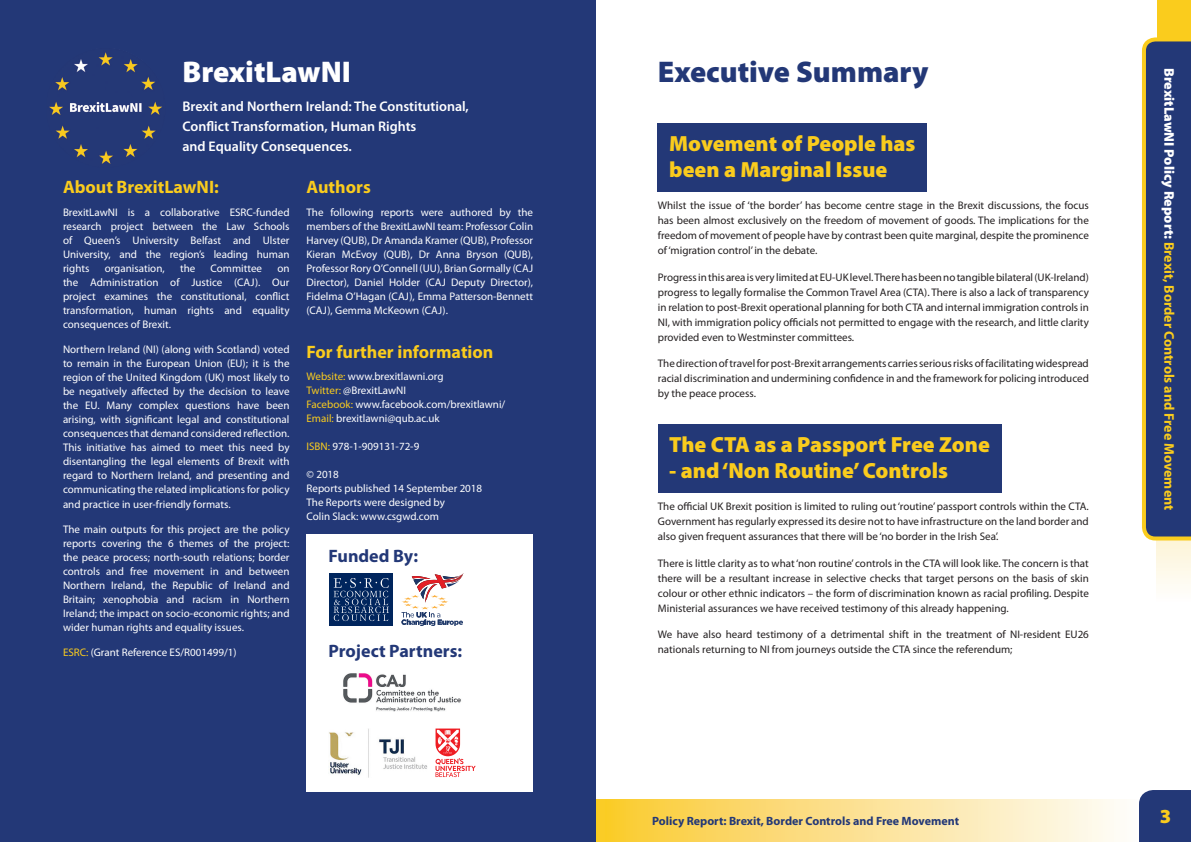
<style>
.page{position:relative;width:1191px;height:842px;background:#fff}
.page>*{position:absolute;margin:0;border:0;box-sizing:border-box;transform-origin:0 0}
.t1{font:900 30px "Myriad Pro";color:#233877}
.t2{font:900 30px "Myriad Pro";color:#fff}
.t3{font:900 22px/26.4px "Myriad Pro";color:#facc1d}
.t4{font:900 20px "Myriad Pro";color:#facc1d}
.t5{font:700 18px "Myriad Pro";color:#facc1d}
.t6{font:700 18px "Myriad Pro";color:#233877}
.t7{font:600 14px/20px "Myriad Pro";color:#fff}
.t8{font:700 14px "Myriad Pro";color:#facc1d}
.t9{font:700 12px "Myriad Pro";color:#233877}
.t10{font:11px/14px "Myriad Pro";color:#fff;text-align:justify}
.t11{font:11px/15px "Myriad Pro";color:#231f20;text-align:justify}
.s1{color:#facc1d}
.s2{font-weight:900;color:#fff}
</style>
<div class="page">
<div style="left:595px;top:799px;width:548px;height:43px;background:linear-gradient(to right,#fac92d,#fefdff)"></div>
<div style="left:1157px;top:0;width:34px;height:486px;background:#facc1d"></div>
<svg style="left:1157px;top:540px;width:34px;height:46px"></svg>
<svg style="left:1136px;top:790px;width:55px;height:52px;background:#324580"></svg>
<svg style="left:1142px;top:37px;width:49px;height:503px;background:#37466e"></svg>
<div style="left:0;top:0;width:595px;height:842px;background:#233877"></div>
<div style="left:658px;top:123px;width:269px;height:68px;background:#233877"></div>
<div style="left:658px;top:424px;width:343px;height:68px;background:#233877"></div>
<div style="left:306px;top:534px;width:227px;height:257px;background:#fff"></div>
<div style="left:329px;top:573px;width:64px;height:53px;background:#00255d"></div>
<svg style="left:333px;top:578px;width:56px;height:43px"></svg>
<svg style="left:401px;top:573px;width:62px;height:53px"></svg>
<img style="left:343px;top:673px;width:118px;height:39px">
<img style="left:329px;top:728px;width:98px;height:49px">
<svg style="left:435px;top:728px;width:40px;height:49px"></svg>
<img style="left:46px;top:48px;width:119px;height:120px;border-radius:60px">
<h1 class="t2" style="left:182px;top:55px;width:170px">BrexitLawNI</h1>
<p class="t7" style="left:182px;top:96px;width:288px">Brexit and Northern Ireland: The Constitutional,<br>Conflict Transformation, Human Rights<br>and Equality Consequences.</p>
<h3 class="t5" style="left:63px;top:177px;width:157px">About BrexitLawNI:</h3>
<p class="t10" style="left:63px;top:205px;width:228px">BrexitLawNI is a collaborative ESRC-funded research project between the Law Schools of Queen’s University Belfast and Ulster University, and the region’s leading human rights</p>
<h3 class="t5" style="left:306px;top:177px;width:66px">Authors</h3>
<p class="t10" style="left:306px;top:205px;width:228px">The following reports were authored by the members of the BrexitLawNI team: Professor Colin Harvey (QUB), Dr Amanda Kramer (QUB), Professor Kieran McEvoy (QUB), Dr Anna Bryson (QUB), Professor Rory O’Connell (UU), Brian Gormally (CAJ Director), Daniel Holder (CAJ Deputy Director), Fidelma O’Hagan (CAJ), Emma Patterson-Bennett (CAJ), Gemma McKeown (CAJ).</p>
<h3 class="t5" style="left:306px;top:342px;width:188px">For further information</h3>
<p class="t10" style="left:306px;top:370px;width:200px;text-align:left"><span class="s1">Website:</span> www.brexitlawni.org<br><span class="s1">Twitter:</span> @BrexitLawNI<br><span class="s1">Facebook:</span> www.facebook.com/brexitlawni/ <span class="s1">Email:</span> brexitlawni@qub.ac.uk</p>
<p class="t10" style="left:306px;top:440px;width:114px"><span class="s1">ISBN:</span> 978-1-909131-72-9</p>
<p class="t10" style="left:306px;top:468px;width:177px;text-align:left">© 2018<br>Reports published 14 September 2018<br>The Reports were designed by<br>Colin Slack: www.csgwd.com</p>
<h3 class="t6" style="left:328px;top:546px;width:91px">Funded By:</h3>
<p class="t10" style="left:105px;top:261px;width:61px">organisation,</p>
<p class="t10" style="left:180px;top:261px;width:17px">the</p>
<p class="t10" style="left:211px;top:261px;width:53px">Committee</p>
<p class="t10" style="left:63px;top:261px;width:228px;text-indent:214px">on the Administration of Justice (CAJ). Our project examines the constitutional, conflict transformation, human rights and equality consequences of Brexit.</p>
<p class="t10" style="left:63px;top:343px;width:228px">Northern Ireland (NI) (along with Scotland) voted to remain in the European Union (EU); it is the region of the United Kingdom (UK) most likely to be negatively affected by the decision to leave the EU. Many complex questions have been arising, with significant legal and constitutional consequences that demand considered reflection.<br>This initiative has aimed to meet this need by disentangling the legal elements of Brexit with regard to Northern Ireland, and presenting and communicating the related implications for policy and practice in user-friendly formats.</p>
<p class="t10" style="left:63px;top:522px;width:228px">The main outputs for this project are the policy reports covering the 6 themes of the project: the peace process; north-south relations; border controls and free movement in and between Northern Ireland, the Republic of Ireland and Britain; xenophobia and racism in Northern Ireland; the impact on socio-economic rights; and wider human rights and equality issues.</p>
<p class="t10" style="left:63px;top:646px;width:175px"><span class="s1">ESRC:</span> (Grant Reference ES/R001499/1)</p>
<h3 class="t6" style="left:328px;top:641px;width:135px">Project Partners:</h3>
<h1 class="t1" style="left:658px;top:55px;width:272px">Executive Summary</h1>
<h2 class="t3" style="left:669px;top:131px;width:248px">Movement of People has been a Marginal Issue</h2>
<p class="t11" style="left:658px;top:198px;width:432px">Whilst the issue of ‘the border’ has become centre stage in the Brexit discussions, the focus has been almost exclusively on the freedom of movement of goods. The implications for the freedom of movement of people have by contrast been quite marginal, despite the prominence of ‘migration control’ in the debate.</p>
<p class="t11" style="left:658px;top:270px;width:432px">Progress in this area is very limited at EU-UK level. There has been no tangible bilateral (UK-Ireland) progress to legally formalise the Common Travel Area (CTA). There is also a lack of transparency in relation to post-Brexit operational planning for both CTA and internal immigration controls in NI, with immigration policy officials not permitted to engage with the research, and little clarity provided even to Westminster committees.</p>
<p class="t11" style="left:658px;top:356px;width:432px">The direction of travel for post-Brexit arrangements carries serious risks of facilitating widespread racial discrimination and undermining confidence in and the framework for policing introduced by the peace process.</p>
<h2 class="t3" style="left:669px;top:431px;width:322px">The CTA as a Passport Free Zone</h2>
<h2 class="t3" style="left:669px;top:458px;width:280px">- and ‘Non Routine’ Controls</h2>
<p class="t11" style="left:658px;top:499px;width:432px">The official UK Brexit position is limited to ruling out ‘routine’ passport controls within the CTA.<br>Government has regularly expressed its desire not to have infrastructure on the land border and also given frequent assurances that there will be ‘no border in the Irish Sea’.</p>
<p class="t11" style="left:658px;top:556px;width:432px">There is little clarity as to what ‘non routine’ controls in the CTA will look like. The concern is that there will be a resultant increase in selective checks that target persons on the basis of skin colour or other ethnic indicators – the form of discrimination known as racial profiling. Despite Ministerial assurances we have received testimony of this already happening.</p>
<p class="t11" style="left:658px;top:627px;width:432px">We have also heard testimony of a detrimental shift in the treatment of NI-resident EU26 nationals returning to NI from journeys outside the CTA since the referendum;</p>
<p class="t8" style="left:1177px;top:68px;width:444px;rotate:90deg"><span class="s2">BrexitLawNI Policy Report:</span> Brexit, Border Controls and Free Movement</p>
<p class="t9" style="left:652px;top:814px;width:308px">Policy Report: Brexit, Border Controls and Free Movement</p>
<h3 class="t4" style="left:1159px;top:805px;width:13px">3</h3>
</div>
